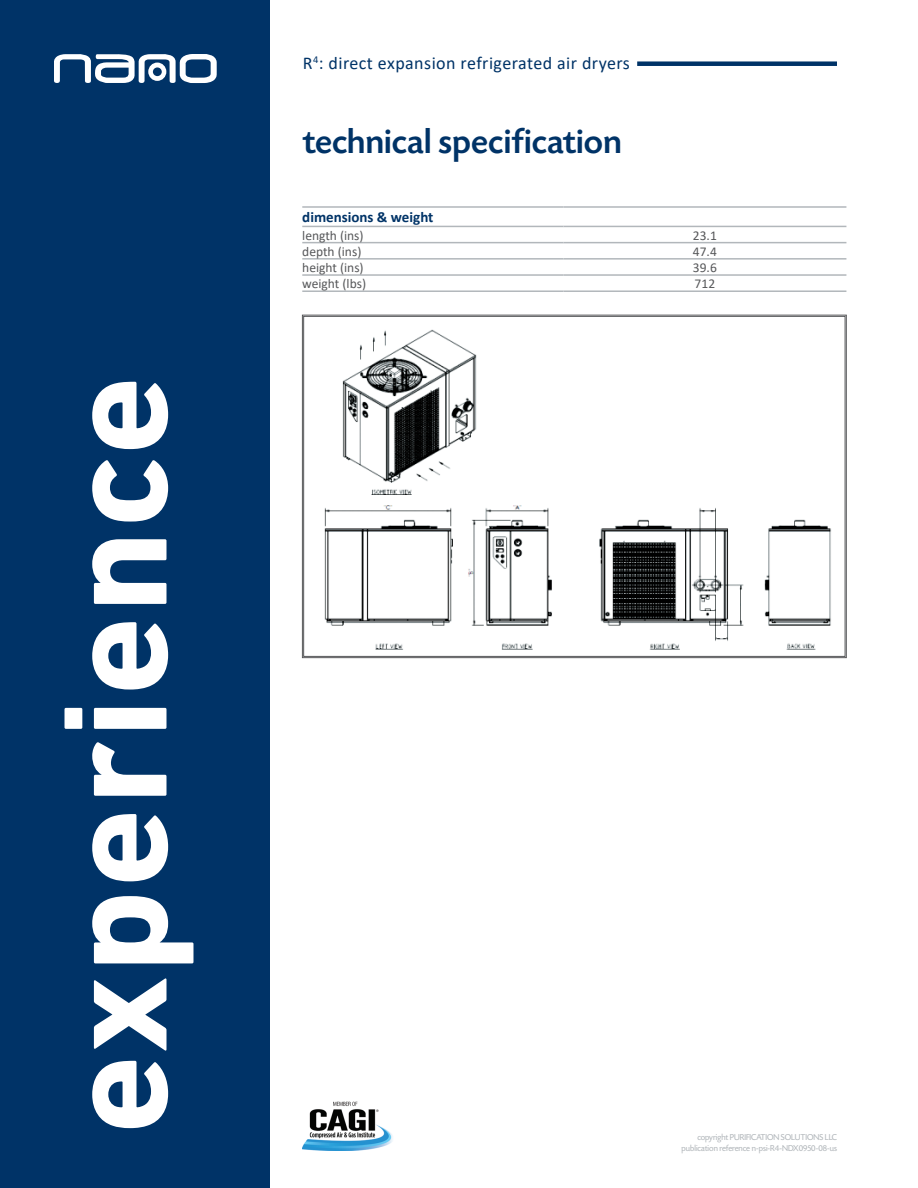
<style>
.page{position:relative;width:918px;height:1188px;background:#fff}
.page>*{position:absolute;margin:0;border:0;box-sizing:border-box;transform-origin:0 0}
.t1{font:700 150px "DIN Next LT Pro";letter-spacing:.02em;color:#fff}
.t2{font:500 36px "Today SHOP";letter-spacing:.025em;color:#003367}
.t3{font:18px "Calibri";letter-spacing:.025em;color:#003367}
.t4{font:700 15px "Calibri";color:#003367}
.t5{font:13.5px "Calibri";color:#57585a}
.t6{font:9px "Today SHOP";color:#b2b7bb}
</style>
<div class="page">
<svg style="left:302px;top:315px;width:545px;height:343px"></svg>
<div style="left:637px;top:61px;width:200px;height:5px;background:#003367"></div>
<hr style="left:302px;top:206px;width:261px;height:2px;background:#b2b7bb">
<hr style="left:563px;top:206px;width:283px;height:2px;background:#b2b7bb">
<hr style="left:302px;top:226px;width:261px;height:1px;background:#b2b7bb">
<hr style="left:563px;top:226px;width:283px;height:1px;background:#b2b7bb">
<hr style="left:302px;top:242px;width:261px;height:1px;background:#b2b7bb">
<hr style="left:563px;top:242px;width:283px;height:1px;background:#b2b7bb">
<hr style="left:302px;top:258px;width:261px;height:2px;background:#b2b7bb">
<hr style="left:563px;top:258px;width:283px;height:2px;background:#b2b7bb">
<hr style="left:302px;top:274px;width:261px;height:2px;background:#b2b7bb">
<hr style="left:563px;top:274px;width:283px;height:2px;background:#b2b7bb">
<hr style="left:302px;top:290px;width:261px;height:2px;background:#b2b7bb">
<hr style="left:563px;top:290px;width:283px;height:2px;background:#b2b7bb">
<div style="left:0;top:0;width:270px;height:1188px;background:#003367"></div>
<svg style="left:54px;top:54px;width:163px;height:29px"></svg>
<img style="left:302px;top:1101px;width:91px;height:49px">
<div style="left:702px;top:503px;width:13px;height:7px;background:#fff"></div>
<div style="left:717px;top:631px;width:8px;height:7px;background:#fff"></div>
<div style="left:731px;top:599px;width:8px;height:11px;background:#fff"></div>
<p class="t1" style="left:28px;top:1134px;width:760px;rotate:-90deg">experience</p>
<p class="t3" style="left:303px;top:50px;width:329px">R<sup>4</sup>: direct expansion refrigerated air dryers</p>
<p class="t2" style="left:303px;top:123px;width:320px">technical specification</p>
<p class="t4" style="left:302px;top:207px;width:133px">dimensions &amp; weight</p>
<p class="t5" style="left:302px;top:226px;width:63px">length (ins)</p>
<p class="t5" style="left:693px;top:226px;width:25px">23.1</p>
<p class="t5" style="left:302px;top:242px;width:61px">depth (ins)</p>
<p class="t5" style="left:693px;top:242px;width:25px">47.4</p>
<p class="t5" style="left:302px;top:258px;width:63px">height (ins)</p>
<p class="t5" style="left:693px;top:258px;width:25px">39.6</p>
<p class="t5" style="left:302px;top:274px;width:65px">weight (lbs)</p>
<p class="t5" style="left:695px;top:274px;width:22px">712</p>
<p class="t6" style="left:697px;top:1133px;width:141px">copyright PURIFICATION SOLUTIONS LLC</p>
<p class="t6" style="left:681px;top:1144px;width:157px">publication reference n-psi-R4-NDX0950-08-us</p>
</div>
